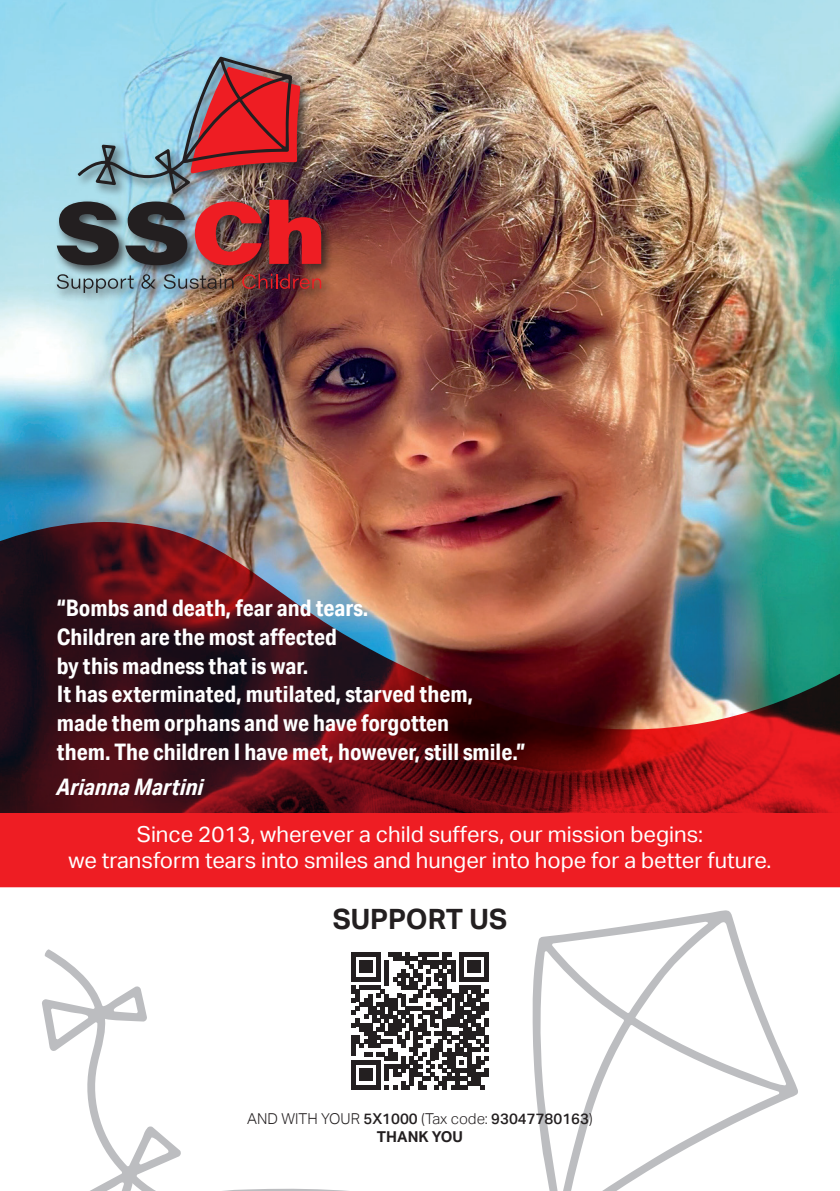
<style>
.page{position:relative;width:840px;height:1191px;background:#fff}
.page>*{position:absolute;margin:0;border:0;box-sizing:border-box;transform-origin:0 0}
.t1{font:700 28px "Aktiv Grotesk";color:#231f20}
.t2{font:700 22.8px/28.8px "Aktiv Grotesk Cd";color:#fff;scale:1.05 1}
.t3{font:italic 700 22.8px "Aktiv Grotesk Cd";color:#fff;scale:1.05 1}
.t4{font:22px/26.4px "Aktiv Grotesk";color:#fff;text-align:center}
.t5{font:300 15px/18px "Aktiv Grotesk";color:#231f20;text-align:center}
.s1{font-weight:500}
.s2{font-weight:700}
</style>
<div class="page">
<img style="left:0;top:0;width:839px;height:520px">
<img style="left:0;top:520px;width:839px;height:367px">
<svg style="left:458px;top:910px;width:340px;height:281px"></svg>
<svg style="left:42px;top:949px;width:416px;height:242px"></svg>
<div style="left:54px;top:54px;width:279px;height:251px;background:#231f20;opacity:.75"></div>
<svg style="left:57px;top:201px;width:62px;height:64px;background:#485256"></svg>
<svg style="left:125px;top:201px;width:62px;height:64px;background:#444d52"></svg>
<img style="left:195px;top:201px;width:66px;height:64px">
<svg style="left:269px;top:200px;width:52px;height:64px;background:#b31e27"></svg>
<svg style="left:57px;top:274px;width:77px;height:19px"></svg>
<svg style="left:141px;top:274px;width:14px;height:15px"></svg>
<svg style="left:163px;top:274px;width:70px;height:15px"></svg>
<svg style="left:242px;top:274px;width:79px;height:15px"></svg>
<img style="left:77px;top:57px;width:223px;height:137px">
<svg style="left:351px;top:952px;width:137px;height:137px"></svg>
<p class="t2" style="left:57px;top:593px;width:447px">“Bombs and death, fear and tears.<br>Children are the most affected<br>by this madness that is war.<br>It has exterminated, mutilated, starved them, made them orphans and we have forgotten<br>them. The children I have met, however, still smile.”</p>
<p class="t3" style="left:57px;top:772px;width:141px">Arianna Martini</p>
<p class="t4" style="left:69px;top:821px;width:704px">Since 2013, wherever a child suffers, our mission begins:<br>we transform tears into smiles and hunger into hope for a better future.</p>
<p class="t1" style="left:332px;top:903px;width:176px">SUPPORT US</p>
<p class="t5" style="left:247px;top:1110px;width:346px">AND WITH YOUR <span class="s1">5X1000</span> (Tax code: <span class="s1">93047780163</span>)<br><span class="s2">THANK YOU</span></p>
</div>
